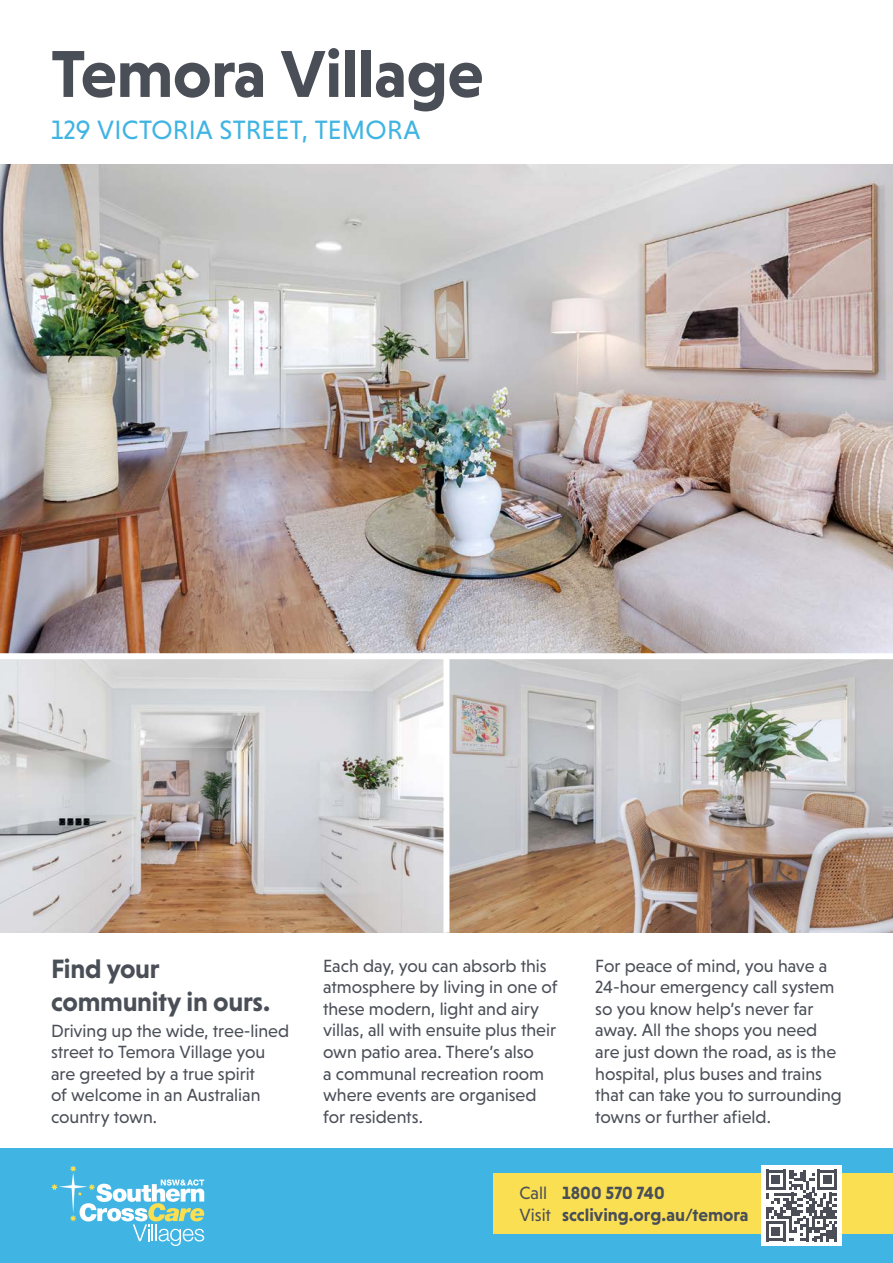
<style>
.page{position:relative;width:893px;height:1263px;background:#fff}
.page>*{position:absolute;margin:0;border:0;box-sizing:border-box;transform-origin:0 0}
.t1{font:700 67.5px "Niveau Grotesk";letter-spacing:-.01em;color:#4a4e57}
.t2{font:27px "Niveau Grotesk";letter-spacing:.01em;color:#40b4e2}
.t3{font:700 27px/32.4px "Niveau Grotesk";letter-spacing:-.01em;color:#4a4e57}
.t4{font:18px/21.6px "Niveau Grotesk";letter-spacing:-.005em;color:#4a4e57}
.t5{font:700 18px/22.2px "Niveau Grotesk";color:#4a4e57}
.s1{font-weight:400}
</style>
<div class="page">
<div style="left:0;top:1148px;width:893px;height:115px;background:#40b4e2"></div>
<div style="left:494px;top:1173px;width:399px;height:61px;background:#fadf52"></div>
<div style="left:761px;top:1165px;width:81px;height:81px;background:#fff"></div>
<svg style="left:766px;top:1170px;width:71px;height:71px"></svg>
<svg style="left:51px;top:1165px;width:153px;height:81px"></svg>
<img style="left:0;top:164px;width:893px;height:489px">
<img style="left:0;top:659px;width:893px;height:274px">
<div style="left:443px;top:656px;width:6px;height:277px;background:#fff"></div>
<h1 class="t1" style="left:51px;top:35px;width:434px">Temora Village</h1>
<h2 class="t2" style="left:51px;top:114px;width:371px">129 VICTORIA STREET, TEMORA</h2>
<h2 class="t3" style="left:51px;top:953px;width:221px">Find your community in ours.</h2>
<p class="t4" style="left:51px;top:1020px;width:240px">Driving up the wide, tree-lined street to Temora Village you are greeted by a true spirit<br>of welcome in an Australian country town.</p>
<p class="t4" style="left:323px;top:955px;width:236px">Each day, you can absorb this atmosphere by living in one of these modern, light and airy villas, all with ensuite plus their own patio area. There’s also<br>a communal recreation room where events are organised for residents.</p>
<p class="t4" style="left:595px;top:955px;width:248px">For peace of mind, you have a<br>24-hour emergency call system so you know help’s never far away. All the shops you need are just down the road, as is the hospital, plus buses and trains that can take you to surrounding towns or further afield.</p>
<p class="t5" style="left:519px;top:1181px;width:231px"><span class="s1">Call</span> 1800 570 740<br><span class="s1">Visit</span> sccliving.org.au/temora</p>
</div>
